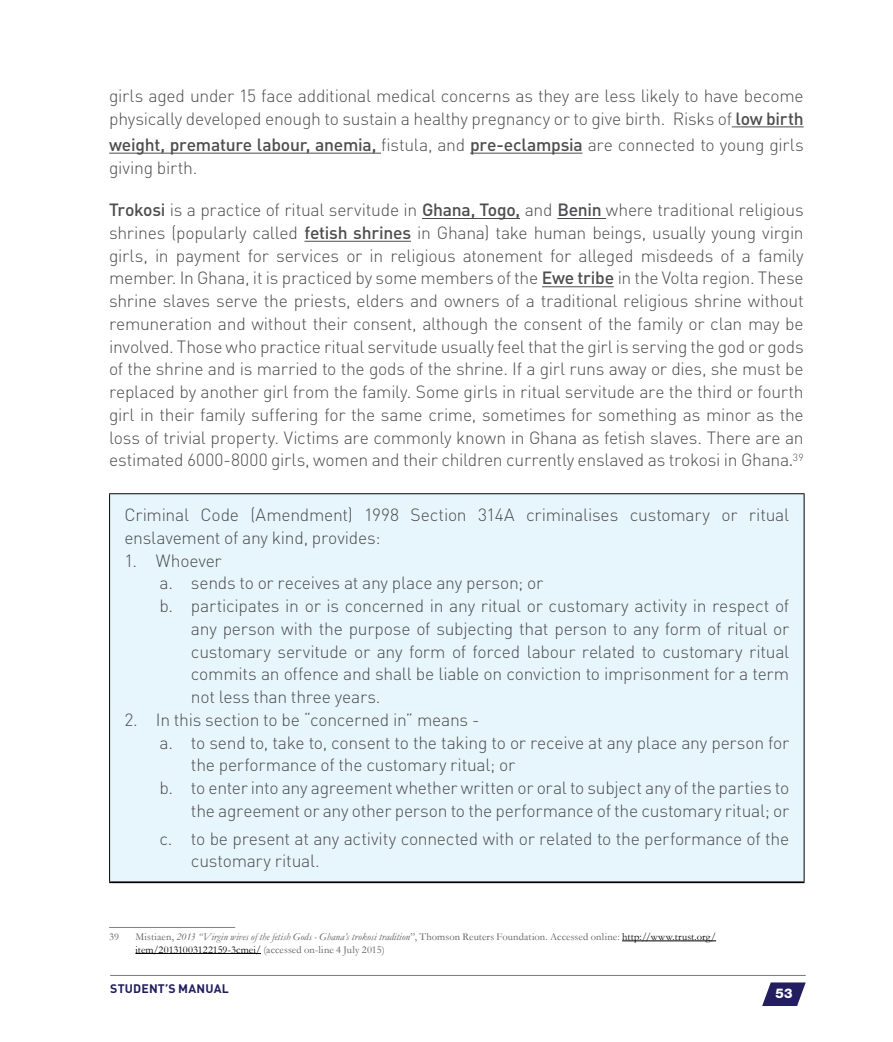
<style>
.page{position:relative;width:893px;height:1042px;background:#fff}
.page>*{position:absolute;margin:0;border:0;box-sizing:border-box;transform-origin:0 0}
.t1{font:300 17.5px/22.8px "DINOT";letter-spacing:-.015em;color:#4d4d4f}
.t2{font:800 13.3px "Helvetica Neue LT Std";color:#fff}
.t3{font:700 12.25px "DINOT";letter-spacing:.015em;color:#231e60}
.t4{font:10.5px/12.6px "Garamond";letter-spacing:.005em;color:#58595b}
.s1{font-weight:500}
.s2{font-family:"Garamond";font-weight:400}
.s3{font-style:italic}
.s4{color:#000}
</style>
<div class="page">
<hr style="left:732px;top:126px;width:72px;height:1px;background:#4d4d4f">
<hr style="left:109px;top:153px;width:272px;height:1px;background:#4d4d4f">
<hr style="left:470px;top:153px;width:112px;height:1px;background:#4d4d4f">
<hr style="left:422px;top:218px;width:98px;height:1px;background:#4d4d4f">
<hr style="left:557px;top:218px;width:49px;height:1px;background:#4d4d4f">
<hr style="left:304px;top:241px;width:107px;height:1px;background:#4d4d4f">
<hr style="left:542px;top:286px;width:72px;height:1px;background:#4d4d4f">
<div style="left:110px;top:494px;width:694px;height:388px;background:#e7f6fd"></div>
<hr style="left:109px;top:881px;width:695px;height:2px;background:#000">
<hr style="left:109px;top:493px;width:695px;height:1px;background:#000">
<hr style="left:109px;top:494px;width:1px;height:387px;background:#000">
<hr style="left:804px;top:494px;width:1px;height:387px;background:#000">
<hr style="left:109px;top:927px;width:126px;height:1px;background:#808285">
<hr style="left:622px;top:940px;width:94px;height:1px;background:#000">
<hr style="left:135px;top:953px;width:126px;height:1px;background:#000">
<svg style="left:762px;top:982px;width:44px;height:24px"></svg>
<hr style="left:110px;top:975px;width:696px;height:1px;background:#77787b">
<p class="t1" style="left:109px;top:84px;width:696px">girls aged under 15 face additional medical concerns as they are less likely to have become physically developed enough to sustain a healthy pregnancy or to give birth. Risks of <span class="s1">low birth</span></p>
<p class="t1" style="left:109px;top:133px;width:696px"><span class="s1">weight, premature labour, anemia,</span> fistula, and <span class="s1">pre-eclampsia</span> are connected to young girls giving birth.</p>
<p class="t1" style="left:109px;top:198px;width:696px;text-align:justify"><span class="s1">Trokosi</span> is a practice of ritual servitude in <span class="s1">Ghana, Togo,</span> and <span class="s1">Benin</span> where traditional religious shrines (popularly called <span class="s1">fetish shrines</span> in Ghana) take human beings, usually young virgin girls, in payment for services or in religious atonement for alleged misdeeds of a family member. In Ghana, it is practiced by some members of the <span class="s1">Ewe tribe</span> in the Volta region. These shrine slaves serve the priests, elders and owners of a traditional religious shrine without remuneration and without their consent, although the consent of the family or clan may be involved. Those who practice ritual servitude usually feel that the girl is serving the god or gods of the shrine and is married to the gods of the shrine. If a girl runs away or dies, she must be replaced by another girl from the family. Some girls in ritual servitude are the third or fourth girl in their family suffering for the same crime, sometimes for something as minor as the loss of trivial property. Victims are commonly known in Ghana as fetish slaves. There are an estimated 6000-8000 girls, women and their children currently enslaved as trokosi in Ghana<span class="s2">.</span><sup>39</sup></p>
<p class="t1" style="left:124px;top:503px;width:666px">Criminal Code (Amendment) 1998 Section 314A criminalises customary or ritual enslavement of any kind, provides:</p>
<p class="t1" style="left:124px;top:549px;width:99px">1. Whoever</p>
<p class="t1" style="left:159px;top:571px;width:385px">a. sends to or receives at any place any person; or</p>
<p class="t1" style="left:159px;top:594px;width:631px">b. participates in or is concerned in any ritual or customary activity in respect of</p>
<p class="t1" style="left:191px;top:617px;width:600px">any person with the purpose of subjecting that person to any form of ritual or</p>
<p class="t1" style="left:191px;top:640px;width:600px">customary servitude or any form of forced labour related to customary ritual</p>
<p class="t1" style="left:191px;top:662px;width:600px">commits an offence and shall be liable on conviction to imprisonment for a term</p>
<p class="t1" style="left:191px;top:685px;width:191px">not less than three years.</p>
<p class="t1" style="left:124px;top:708px;width:356px">2. In this section to be “concerned in” means -</p>
<p class="t1" style="left:159px;top:731px;width:631px">a. to send to, take to, consent to the taking to or receive at any place any person for</p>
<p class="t1" style="left:191px;top:753px;width:326px">the performance of the customary ritual; or</p>
<p class="t1" style="left:159px;top:776px;width:631px">b. to enter into any agreement whether written or oral to subject any of the parties to</p>
<p class="t1" style="left:191px;top:799px;width:600px">the agreement or any other person to the performance of the customary ritual; or</p>
<p class="t1" style="left:191px;top:827px;width:600px;text-indent:-32px">c. to be present at any activity connected with or related to the performance of the customary ritual.</p>
<p class="t4" style="left:109px;top:930px;width:11px">39</p>
<p class="t4" style="left:135px;top:930px;width:582px">Mistiaen, <span class="s3">2013 “Virgin wives of the fetish Gods - Ghana’s trokosi tradition</span>”, Thomson Reuters Foundation. Accessed online: <span class="s4">http://www.trust.org/ item/20131003122159-3cmei/</span> (accessed on-line 4 July 2015)</p>
<p class="t3" style="left:110px;top:981px;width:120px">STUDENT’S MANUAL</p>
<p class="t2" style="left:775px;top:986px;width:19px">53</p>
</div>
